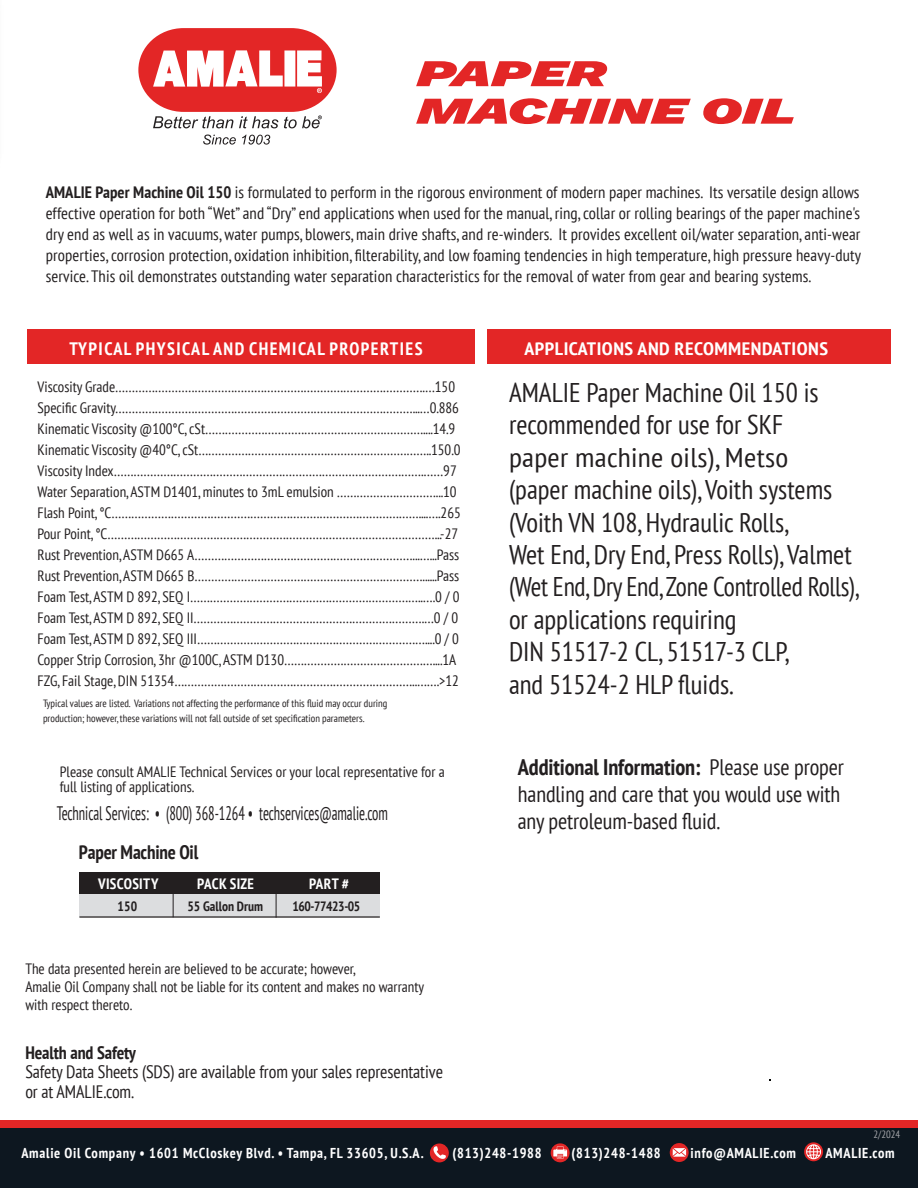
<style>
.page{position:relative;width:918px;height:1188px;background:#fff}
.page>*{position:absolute;margin:0;border:0;box-sizing:border-box;transform-origin:0 0}
.t1{font:italic 900 37.8px/37.5px "Work Sans";color:#e32626;scale:1.51 1}
.t2{font:condensed 27px/32.4px "PT Sans";color:#231f20}
.t3{font:condensed 22.5px/27px "PT Sans";letter-spacing:-.005em;color:#231f20}
.t4{font:condensed 19.5px "PT Sans";letter-spacing:-.005em;color:#231f20;scale:.75 1}
.t5{font:700 condensed 19.5px "PT Sans";letter-spacing:-.01em;color:#231f20}
.t6{font:condensed 18px/19.5px "PT Sans";letter-spacing:-.005em;color:#231f20}
.t7{font:700 condensed 18px "PT Sans";letter-spacing:.08em;color:#fff}
.t8{font:700 condensed 18px "PT Sans";letter-spacing:.04em;color:#fff;scale:1.1 1}
.t9{font:700 condensed 18px "PT Sans";letter-spacing:-.005em;color:#231f20}
.t10{font:condensed 16.5px/21px "PT Sans";letter-spacing:.005em;color:#231f20;text-align:justify}
.t11{font:condensed 15px/21px "PT Sans";color:#231f20}
.t12{font:700 condensed 15px "PT Sans";letter-spacing:.015em;color:#fff}
.t13{font:700 condensed 14.25px "PT Sans";letter-spacing:.05em;color:#fff}
.t14{font:700 condensed 13.5px "PT Sans";color:#231f20}
.t15{font:700 condensed 13.5px "PT Sans";letter-spacing:-.03em;color:#231f20}
.t16{font:condensed 10.5px/15px "PT Sans";color:#231f20}
.t17{font:condensed 10.5px "PT Sans";color:#a4a5a9}
.s1{font-weight:700}
</style>
<div class="page">
<div style="left:0;top:1123px;width:918px;height:65px;background:#0d1720"></div>
<div style="left:0;top:1120px;width:918px;height:7px;background:#e32626"></div>
<svg style="left:430px;top:1143px;width:19px;height:19px"></svg>
<svg style="left:432px;top:1146px;width:14px;height:13px"></svg>
<svg style="left:551px;top:1143px;width:19px;height:19px"></svg>
<svg style="left:553px;top:1147px;width:14px;height:12px"></svg>
<svg style="left:670px;top:1143px;width:19px;height:19px"></svg>
<svg style="left:673px;top:1148px;width:13px;height:9px"></svg>
<svg style="left:804px;top:1142px;width:19px;height:19px"></svg>
<svg style="left:806px;top:1144px;width:15px;height:15px"></svg>
<svg style="left:138px;top:28px;width:199px;height:100px"></svg>
<svg style="left:203px;top:135px;width:33px;height:10px"></svg>
<svg style="left:242px;top:135px;width:28px;height:10px"></svg>
<div style="left:79px;top:873px;width:301px;height:22px;background:#231f20"></div>
<div style="left:79px;top:895px;width:301px;height:22px;background:#dcdddf"></div>
<svg style="left:173px;top:894px;width:1px;height:23px"></svg>
<svg style="left:276px;top:894px;width:1px;height:23px"></svg>
<hr style="left:79px;top:917px;width:301px;height:1px;background:#231f20">
<div style="left:27px;top:329px;width:863px;height:34px;background:#e32626"></div>
<div style="left:475px;top:326px;width:12px;height:38px;background:#fff"></div>
<h1 class="t1" style="left:417px;top:52px;width:253px">PAPER<br>MACHINE OIL</h1>
<p class="t10" style="left:46px;top:182px;width:817px"><span class="s1">AMALIE Paper Machine Oil 150</span> is formulated to perform in the rigorous environment of modern paper machines. Its versatile design allows effective operation for both “Wet” and “Dry” end applications when used for the manual, ring, collar or rolling bearings of the paper machine's dry end as well as in vacuums, water pumps, blowers, main drive shafts, and re-winders. It provides excellent oil/water separation, anti-wear properties, corrosion protection, oxidation inhibition, filterability, and low foaming tendencies in high temperature, high pressure heavy-duty service. This oil demonstrates outstanding water separation characteristics for the removal of water from gear and bearing systems.</p>
<p class="t7" style="left:69px;top:336px;width:355px">TYPICAL PHYSICAL AND CHEMICAL PROPERTIES</p>
<p class="t8" style="left:525px;top:336px;width:277px">APPLICATIONS AND RECOMMENDATIONS</p>
<p class="t11" style="left:38px;top:376px;width:425px">Viscosity Grade………………………………………………………………………………….…150<br>Specific Gravity………………………………………………………………………………...…0.886<br>Kinematic Viscosity @100°C, cSt…………………………………………………………....14.9<br>Kinematic Viscosity @40°C, cSt……………………………………………………………..150.0<br>Viscosity Index………………………………………………………………………………….……97<br>Water Separation, ASTM D1401, minutes to 3mL emulsion …………………………...10<br>Flash Point, °C…………………………………………………………………………………....….265<br>Pour Point, °C………………………………………………………………………………………...-27<br>Rust Prevention, ASTM D665 A…………………………………………………………...…...Pass Rust Prevention, ASTM D665 B……………………………………………………………......Pass Foam Test, ASTM D 892, SEQ I……………………………………………………………..….0 / 0<br>Foam Test, ASTM D 892, SEQ II…………………………………………………………….…0 / 0<br>Foam Test, ASTM D 892, SEQ III……………………………………………………………....0 / 0<br>Copper Strip Corrosion, 3hr @100C, ASTM D130………………………………………....1A FZG, Fail Stage, DIN 51354………………………………………………………………..…….&gt;12</p>
<p class="t16" style="left:43px;top:695px;width:346px">Typical values are listed. Variations not affecting the performance of this fluid may occur during production; however, these variations will not fall outside of set specification parameters.</p>
<p class="t11" style="left:60px;top:764px;width:386px;line-height:15px">Please consult AMALIE Technical Services or your local representative for a full listing of applications.</p>
<h3 class="t4" style="left:57px;top:801px;width:443px">Technical Services: • (800) 368-1264 • techservices@amalie.com</h3>
<h3 class="t5" style="left:79px;top:839px;width:121px">Paper Machine Oil</h3>
<p class="t12" style="left:98px;top:874px;width:62px">VISCOSITY</p>
<p class="t12" style="left:197px;top:874px;width:58px">PACK SIZE</p>
<p class="t12" style="left:309px;top:874px;width:42px">PART #</p>
<p class="t14" style="left:118px;top:898px;width:21px">150</p>
<p class="t14" style="left:188px;top:898px;width:77px">55 Gallon Drum</p>
<p class="t15" style="left:293px;top:898px;width:69px">160-77423-05</p>
<p class="t11" style="left:25px;top:959px;width:400px;line-height:18px">The data presented herein are believed to be accurate; however,<br>Amalie Oil Company shall not be liable for its content and makes no warranty with respect thereto.</p>
<p class="t9" style="left:25px;top:1040px;width:112px">Health and Safety</p>
<p class="t6" style="left:25px;top:1062px;width:419px">Safety Data Sheets (SDS) are available from your sales representative or at AMALIE.com.</p>
<p class="t2" style="left:509px;top:376px;width:352px">AMALIE Paper Machine Oil 150 is recommended for use for SKF<br>paper machine oils), Metso<br>(paper machine oils), Voith systems (Voith VN 108, Hydraulic Rolls,<br>Wet End, Dry End, Press Rolls), Valmet (Wet End, Dry End, Zone Controlled Rolls), or applications requiring<br>DIN 51517-2 CL, 51517-3 CLP,<br>and 51524-2 HLP fluids.</p>
<h3 class="t3" style="left:518px;top:753px;width:328px"><span class="s1">Additional Information:</span> Please use proper handling and care that you would use with any petroleum-based fluid.</h3>
<p class="t17" style="left:874px;top:1128px;width:28px">2/2024</p>
<p class="t13" style="left:21px;top:1144px;width:403px">Amalie Oil Company • 1601 McCloskey Blvd. • Tampa, FL 33605, U.S.A.</p>
<p class="t13" style="left:452px;top:1143px;width:91px">(813)248-1988</p>
<p class="t13" style="left:572px;top:1143px;width:91px">(813)248-1488</p>
<p class="t13" style="left:691px;top:1143px;width:107px">info@AMALIE.com</p>
<p class="t13" style="left:825px;top:1143px;width:71px">AMALIE.com</p>
</div>
